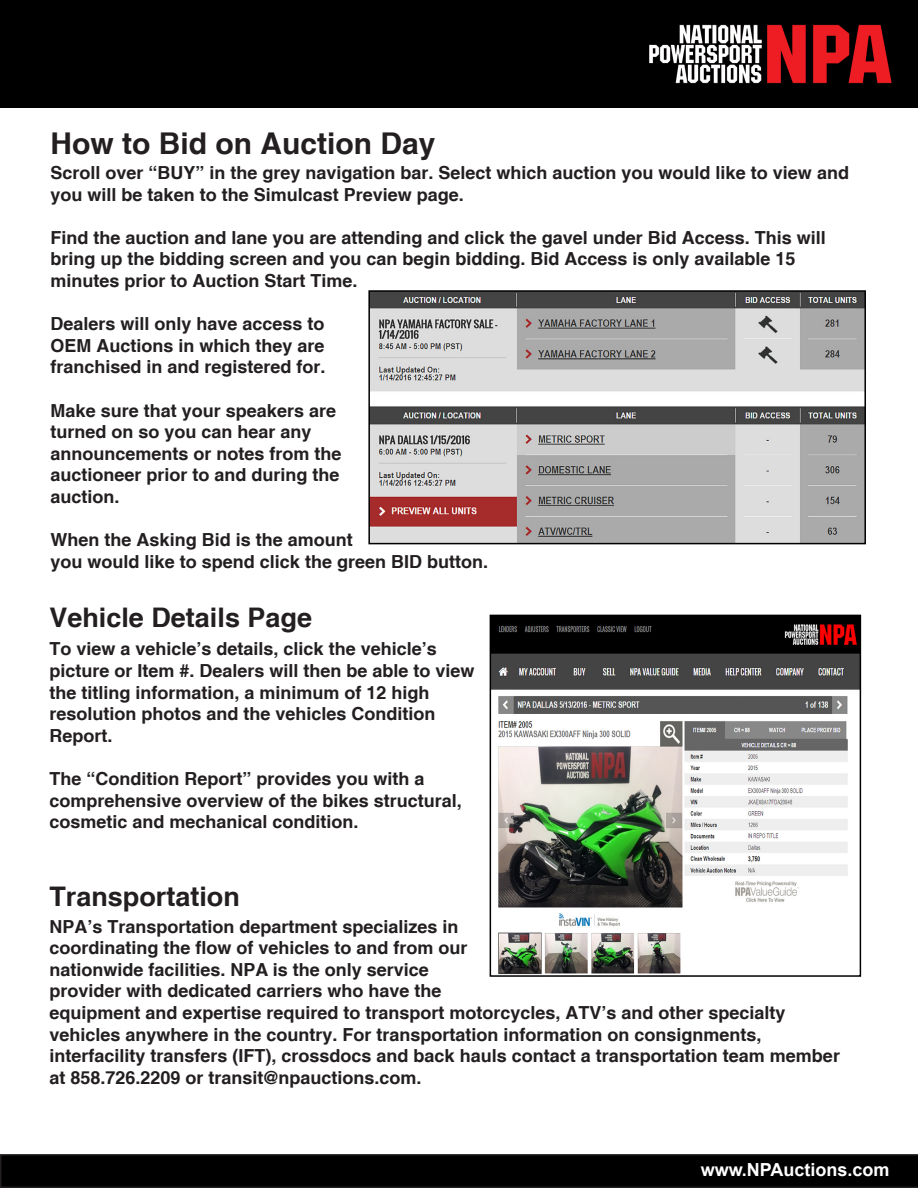
<style>
.page{position:relative;width:918px;height:1188px;background:#fff}
.page>*{position:absolute;margin:0;border:0;box-sizing:border-box;transform-origin:0 0}
.t1{font:700 30px "Helvetica cyr";color:#231f20}
.t2{font:700 27px "Helvetica cyr";color:#231f20}
.t3{font:700 18px/21.6px "Helvetica cyr";color:#231f20}
.t4{font:700 18px "Arial";color:#fff}
</style>
<div class="page">
<img style="left:0;top:0;width:918px;height:108px">
<img style="left:493px;top:618px;width:365px;height:356px">
<div style="left:490px;top:615px;width:371px;height:362px;border:2px solid #000"></div>
<img style="left:371px;top:293px;width:492px;height:248px">
<div style="left:368px;top:290px;width:498px;height:254px;border:2px solid #000"></div>
<svg style="left:0;top:1154px;width:918px;height:34px;background:#030303"></svg>
<p class="t1" style="left:50px;top:127px;width:387px">How to Bid on Auction Day</p>
<p class="t3" style="left:50px;top:162px;width:800px">Scroll over “BUY” in the grey navigation bar. Select which auction you would like to view and you will be taken to the Simulcast Preview page.</p>
<p class="t3" style="left:50px;top:227px;width:777px">Find the auction and lane you are attending and click the gavel under Bid Access. This will bring up the bidding screen and you can begin bidding. Bid Access is only available 15</p>
<p class="t3" style="left:50px;top:270px;width:309px">minutes prior to Auction Start Time.</p>
<p class="t3" style="left:50px;top:313px;width:276px">Dealers will only have access to<br>OEM Auctions in which they are</p>
<p class="t3" style="left:50px;top:356px;width:277px">franchised in and registered for.</p>
<p class="t3" style="left:50px;top:400px;width:287px">Make sure that your speakers are turned on so you can hear any</p>
<p class="t3" style="left:50px;top:443px;width:293px;text-align:justify">announcements or notes from the auctioneer prior to and during the auction.</p>
<p class="t3" style="left:50px;top:529px;width:439px">When the Asking Bid is the amount<br>you would like to spend click the green BID button.</p>
<p class="t2" style="left:49px;top:602px;width:264px">Vehicle Details Page</p>
<p class="t3" style="left:49px;top:638px;width:389px">To view a vehicle’s details, click the vehicle’s</p>
<p class="t3" style="left:49px;top:660px;width:427px">picture or Item #. Dealers will then be able to view the titling information, a minimum of 12 high</p>
<p class="t3" style="left:49px;top:703px;width:388px">resolution photos and the vehicles Condition</p>
<p class="t3" style="left:49px;top:725px;width:65px">Report.</p>
<p class="t3" style="left:49px;top:768px;width:377px">The “Condition Report” provides you with a</p>
<p class="t3" style="left:49px;top:789px;width:414px">comprehensive overview of the bikes structural, cosmetic and mechanical condition.</p>
<p class="t2" style="left:49px;top:881px;width:192px">Transportation</p>
<p class="t3" style="left:49px;top:915px;width:411px">NPA’s Transportation department specializes in</p>
<p class="t3" style="left:49px;top:937px;width:420px">coordinating the flow of vehicles to and from our nationwide facilities. NPA is the only service</p>
<p class="t3" style="left:49px;top:980px;width:738px">provider with dedicated carriers who have the<br>equipment and expertise required to transport motorcycles, ATV’s and other specialty</p>
<p class="t3" style="left:49px;top:1023px;width:714px">vehicles anywhere in the country. For transportation information on consignments,</p>
<p class="t3" style="left:49px;top:1045px;width:792px">interfacility transfers (IFT), crossdocs and back hauls contact a transportation team member at 858.726.2209 or transit@npauctions.com.</p>
<p class="t4" style="left:701px;top:1158px;width:190px">www.NPAuctions.com</p>
</div>
